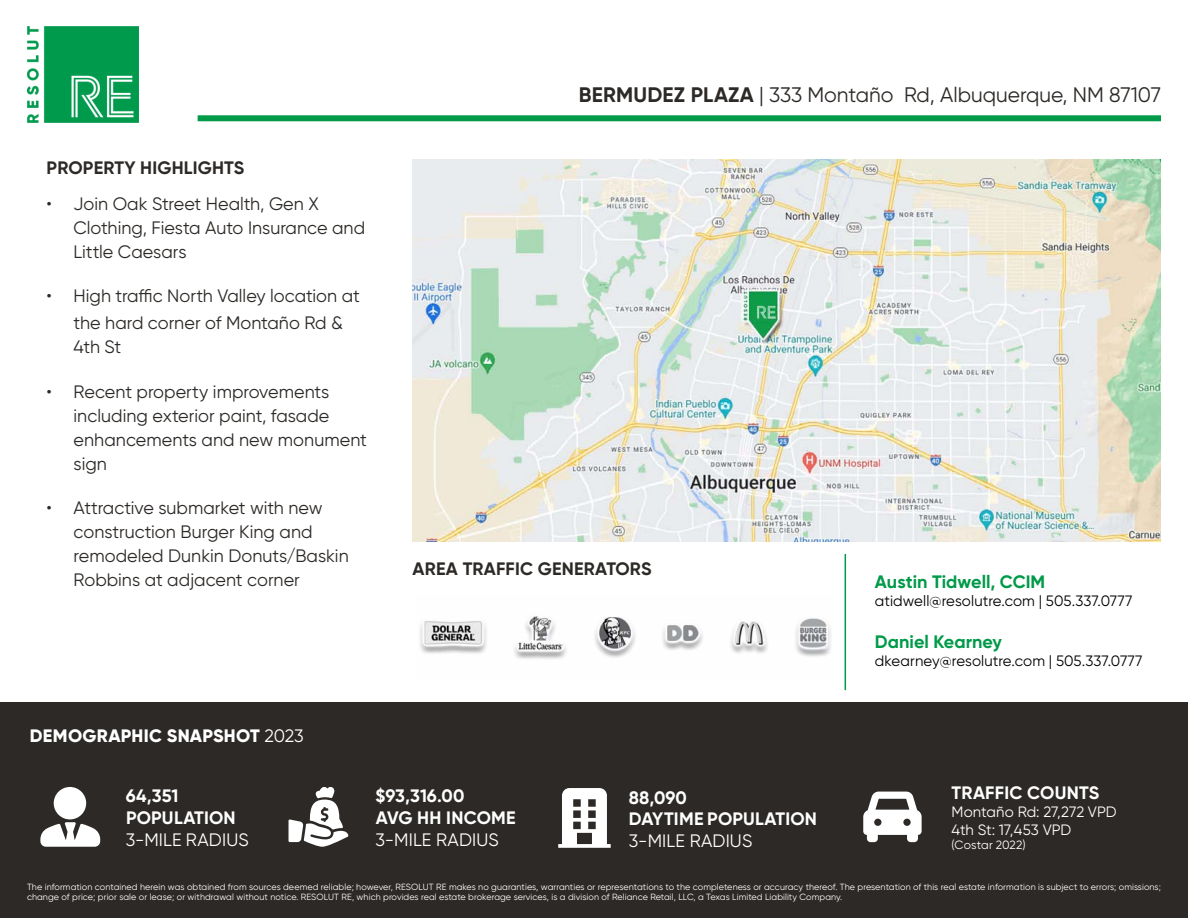
<style>
.page{position:relative;width:1188px;height:918px;background:#fff}
.page>*{position:absolute;margin:0;border:0;box-sizing:border-box;transform-origin:0 0}
.t1{font:21px "Gilroy";color:#2c2926}
.t2{font:18px/24px "Gilroy";color:#2c2926}
.t3{font:700 18px/21.6px "Gilroy";letter-spacing:.01em;color:#fff}
.t4{font:700 18px "Gilroy";letter-spacing:.01em;color:#2c2926}
.t5{font:18px "Gilroy";letter-spacing:.01em;color:#fff}
.t6{font:700 18px "Gilroy";color:#019a49}
.t7{font:800 18px "Gilroy";letter-spacing:.015em;color:#fff}
.t8{font:15px "Gilroy";letter-spacing:.005em;color:#000}
.t9{font:15px/18px "Gilroy";color:#fff}
.t10{font:12px "Gilroy";letter-spacing:.01em;color:#fff}
.t11{font:9px/10.5px "Gilroy";letter-spacing:.01em;color:#fff}
.s1{font-weight:700}
.s2{font-weight:400}
</style>
<div class="page">
<img style="left:413px;top:160px;width:748px;height:382px">
<img style="left:420px;top:616px;width:411px;height:43px">
<hr style="left:845px;top:554px;width:1px;height:136px;background:#019a49">
<div style="left:0;top:702px;width:1188px;height:216px;background:#2c2926"></div>
<img style="left:27px;top:27px;width:112px;height:95px">
<div style="left:198px;top:115px;width:963px;height:6px;background:#019a49"></div>
<div style="left:54px;top:787px;width:32px;height:32px;background:#fff;border-radius:50%"></div>
<svg style="left:40px;top:822px;width:60px;height:25px"></svg>
<svg style="left:289px;top:787px;width:59px;height:60px"></svg>
<svg style="left:863px;top:792px;width:59px;height:50px"></svg>
<svg style="left:558px;top:788px;width:53px;height:60px"></svg>
<h2 class="t4" style="left:47px;top:157px;width:199px">PROPERTY HIGHLIGHTS</h2>
<h2 class="t2" style="left:74px;top:192px;width:293px;text-indent:-27px">• Join Oak Street Health, Gen X<br>Clothing, Fiesta Auto Insurance and<br>Little Caesars</h2>
<h2 class="t2" style="left:47px;top:282px;width:315px;line-height:27px;text-align:center">• High traffic North Valley location at the hard corner of Montaño Rd &amp;</h2>
<h2 class="t2" style="left:74px;top:335px;width:49px">4th St</h2>
<h2 class="t2" style="left:74px;top:379px;width:295px;text-indent:-27px">• Recent property improvements including exterior paint, fasade enhancements and new monument sign</h2>
<h2 class="t2" style="left:74px;top:495px;width:277px;text-indent:-27px">• Attractive submarket with new construction Burger King and remodeled Dunkin Donuts/Baskin<br>Robbins at adjacent corner</h2>
<h1 class="t1" style="left:579px;top:82px;width:584px"><span class="s1">BERMUDEZ PLAZA</span> | 333 Montaño Rd, Albuquerque, NM 87107</h1>
<h2 class="t4" style="left:413px;top:558px;width:240px">AREA TRAFFIC GENERATORS</h2>
<h2 class="t6" style="left:875px;top:571px;width:172px">Austin Tidwell, CCIM</h2>
<h3 class="t8" style="left:875px;top:592px;width:259px">atidwell@resolutre.com | 505.337.0777</h3>
<h2 class="t6" style="left:875px;top:630px;width:129px">Daniel Kearney</h2>
<h3 class="t8" style="left:875px;top:651px;width:269px">dkearney@resolutre.com | 505.337.0777</h3>
<h2 class="t7" style="left:30px;top:724px;width:275px">DEMOGRAPHIC SNAPSHOT <span class="s2">2023</span></h2>
<h2 class="t3" style="left:126px;top:785px;width:111px">64,351<br>POPULATION</h2>
<h2 class="t5" style="left:126px;top:828px;width:124px">3-MILE RADIUS</h2>
<h2 class="t3" style="left:376px;top:785px;width:142px">$93,316.00<br>AVG HH INCOME</h2>
<h2 class="t5" style="left:376px;top:828px;width:125px">3-MILE RADIUS</h2>
<h2 class="t3" style="left:629px;top:786px;width:190px">88,090<br>DAYTIME POPULATION</h2>
<h2 class="t5" style="left:629px;top:829px;width:125px">3-MILE RADIUS</h2>
<h2 class="t3" style="left:952px;top:782px;width:149px">TRAFFIC COUNTS</h2>
<h3 class="t9" style="left:952px;top:802px;width:167px">Montaño Rd: 27,272 VPD<br>4th St: 17,453 VPD</h3>
<h3 class="t10" style="left:952px;top:838px;width:76px">(Costar 2022)</h3>
<p class="t11" style="left:27px;top:881px;width:1135px">The information contained herein was obtained from sources deemed reliable; however, RESOLUT RE makes no guaranties, warranties or representations to the completeness or accuracy thereof. The presentation of this real estate information is subject to errors; omissions; change of price; prior sale or lease; or withdrawal without notice. RESOLUT RE, which provides real estate brokerage services, is a division of Reliance Retail, LLC, a Texas Limited Liability Company.</p>
</div>
